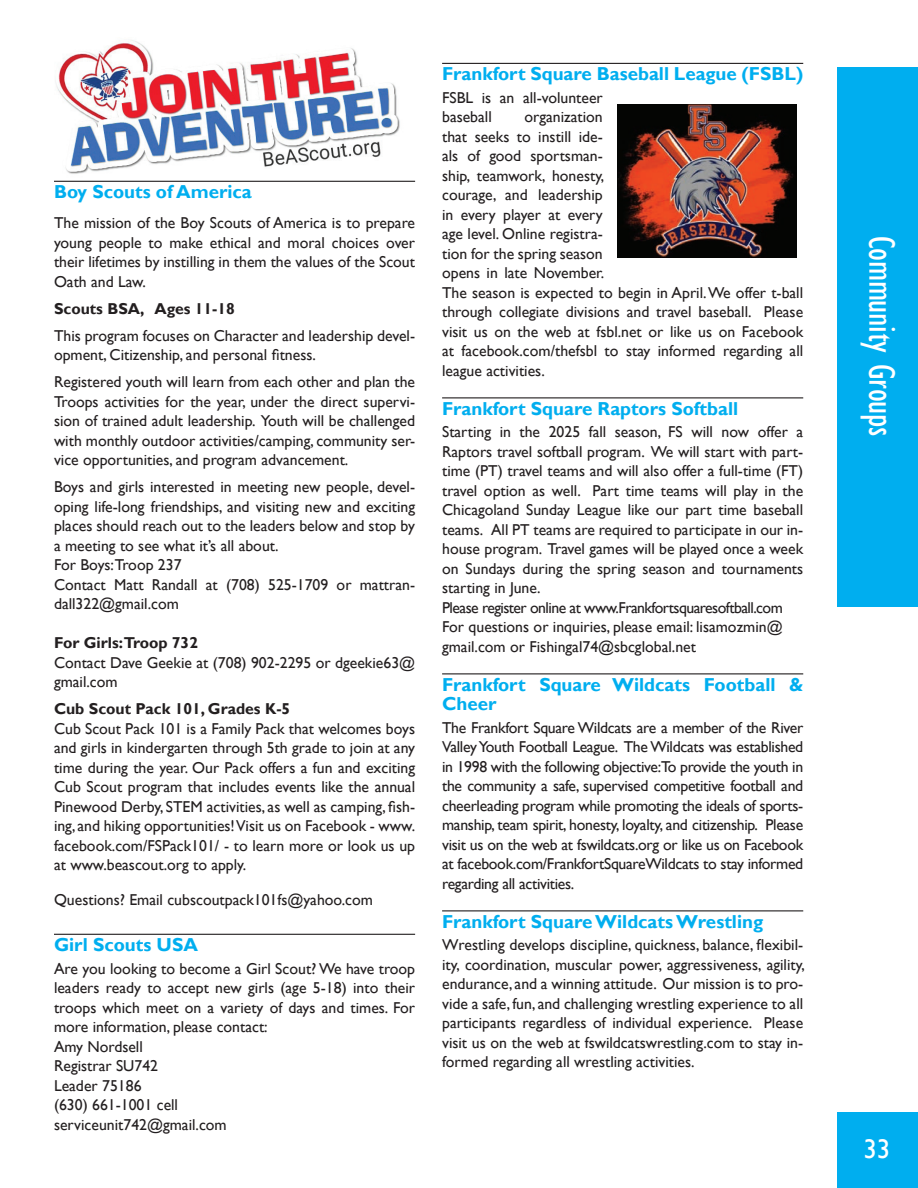
<style>
.page{position:relative;width:918px;height:1188px;background:#fff}
.page>*{position:absolute;margin:0;border:0;box-sizing:border-box;transform-origin:0 0}
.t1{font:condensed 37.5px "Gill Sans";letter-spacing:-.005em;color:#fff}
.t2{font:27px "Gill Sans";color:#fff}
.t3{font:700 18.75px/19.5px "Gill Sans";color:#00aeef}
.t4{font:15.75px/19.5px "Gill Sans";color:#231f20}
.t5{font:700 15.75px "Gill Sans";color:#231f20}
</style>
<div class="page">
<div style="left:837px;top:1112px;width:81px;height:76px;background:#00aeef"></div>
<div style="left:837px;top:67px;width:81px;height:540px;background:#00aeef"></div>
<hr style="left:54px;top:181px;width:361px;height:1px;background:#231f20">
<hr style="left:54px;top:934px;width:361px;height:1px;background:#231f20">
<hr style="left:442px;top:63px;width:361px;height:1px;background:#231f20">
<hr style="left:442px;top:397px;width:361px;height:1px;background:#231f20">
<hr style="left:442px;top:673px;width:361px;height:1px;background:#231f20">
<hr style="left:442px;top:910px;width:361px;height:1px;background:#231f20">
<img style="left:55px;top:40px;width:345px;height:134px">
<img style="left:617px;top:105px;width:180px;height:153px">
<p class="t3" style="left:54px;top:183px;width:199px">Boy Scouts of America</p>
<p class="t4" style="left:54px;top:214px;width:363px;text-align:justify">The mission of the Boy Scouts of America is to prepare young people to make ethical and moral choices over their lifetimes by instilling in them the values of the Scout Oath and Law.</p>
<p class="t5" style="left:54px;top:299px;width:182px">Scouts BSA, Ages 11-18</p>
<p class="t4" style="left:54px;top:326px;width:363px">This program focuses on Character and leadership devel&shy;opment, Citizenship, and personal fitness.</p>
<p class="t4" style="left:54px;top:373px;width:363px;text-align:justify">Registered youth will learn from each other and plan the Troops activities for the year, under the direct supervi&shy;sion of trained adult leadership. Youth will be challenged with monthly outdoor activities/camping, community ser&shy;vice opportunities, and program advancement.</p>
<p class="t4" style="left:54px;top:478px;width:363px">Boys and girls interested in meeting new people, devel&shy;oping life-long friendships, and visiting new and exciting places should reach out to the leaders below and stop by a meeting to see what it’s all about.<br>For Boys:Troop 237<br>Contact Matt Randall at (708) 525-1709 or mattran&shy;dall322@gmail.com</p>
<p class="t5" style="left:54px;top:634px;width:146px">For Girls:Troop 732</p>
<p class="t4" style="left:54px;top:653px;width:363px">Contact Dave Geekie at (708) 902-2295 or dgeekie63@ gmail.com</p>
<p class="t5" style="left:54px;top:700px;width:238px">Cub Scout Pack 101, Grades K-5</p>
<p class="t4" style="left:54px;top:719px;width:363px;text-align:justify">Cub Scout Pack 101 is a Family Pack that welcomes boys and girls in kindergarten through 5th grade to join at any time during the year. Our Pack offers a fun and exciting Cub Scout program that includes events like the annual Pinewood Derby, STEM activities, as well as camping, fish&shy;ing, and hiking opportunities! Visit us on Facebook - www. facebook.com/FSPack101/ - to learn more or look us up at www.beascout.org to apply.</p>
<p class="t4" style="left:54px;top:890px;width:320px">Questions? Email cubscoutpack101fs@yahoo.com</p>
<p class="t3" style="left:54px;top:936px;width:146px">Girl Scouts USA</p>
<p class="t4" style="left:54px;top:959px;width:363px">Are you looking to become a Girl Scout? We have troop leaders ready to accept new girls (age 5-18) into their troops which meet on a variety of days and times. For more information, please contact:<br>Amy Nordsell<br>Registrar SU742<br>Leader 75186<br>(630) 661-1001 cell<br>serviceunit742@gmail.com</p>
<p class="t3" style="left:442px;top:65px;width:363px">Frankfort Square Baseball League (FSBL)</p>
<p class="t4" style="left:442px;top:88px;width:162px">FSBL is an all-volunteer baseball</p>
<p class="t4" style="left:442px;top:108px;width:363px;text-indent:82px">organization<br>that seeks to instill ide-<br>als of good sportsman-<br>ship, teamwork, honesty,<br>courage, and leadership<br>in every player at every<br>age level. Online registra-<br>tion for the spring season<br>opens in late November.<br>The season is expected to begin in April. We offer t-ball through collegiate divisions and travel baseball. Please visit us on the web at fsbl.net or like us on Facebook at facebook.com/thefsbl to stay informed regarding all league activities.</p>
<p class="t3" style="left:442px;top:399px;width:298px">Frankfort Square Raptors Softball</p>
<p class="t4" style="left:442px;top:423px;width:363px">Starting in the 2025 fall season, FS will now offer a Raptors travel softball program. We will start with part&shy;time (PT) travel teams and will also offer a full-time (FT) travel option as well. Part time teams will play in the Chicagoland Sunday League like our part time baseball teams. All PT teams are required to participate in our in&shy;house program. Travel games will be played once a week on Sundays during the spring season and tournaments starting in June.<br>Please register online at www.Frankfortsquaresoftball.com For questions or inquiries, please email: lisamozmin@ gmail.com or Fishingal74@sbcglobal.net</p>
<p class="t3" style="left:442px;top:675px;width:363px">Frankfort Square Wildcats Football &amp;<br>Cheer</p>
<p class="t4" style="left:442px;top:718px;width:363px;text-align:justify">The Frankfort Square Wildcats are a member of the River Valley Youth Football League. The Wildcats was established in 1998 with the following objective:To provide the youth in the community a safe, supervised competitive football and cheerleading program while promoting the ideals of sports&shy;manship, team spirit, honesty, loyalty, and citizenship. Please visit us on the web at fswildcats.org or like us on Facebook at facebook.com/FrankfortSquareWildcats to stay informed regarding all activities.</p>
<p class="t3" style="left:442px;top:912px;width:323px">Frankfort Square Wildcats Wrestling</p>
<p class="t4" style="left:442px;top:936px;width:364px;text-align:justify">Wrestling develops discipline, quickness, balance, flexibil&shy;ity, coordination, muscular power, aggressiveness, agility, endurance, and a winning attitude. Our mission is to pro&shy;vide a safe, fun, and challenging wrestling experience to all participants regardless of individual experience. Please visit us on the web at fswildcatswrestling.com to stay in&shy;formed regarding all wrestling activities.</p>
<h1 class="t1" style="left:904px;top:236px;width:202px;rotate:90deg">Community Groups</h1>
<h2 class="t2" style="left:864px;top:1133px;width:28px">33</h2>
</div>
